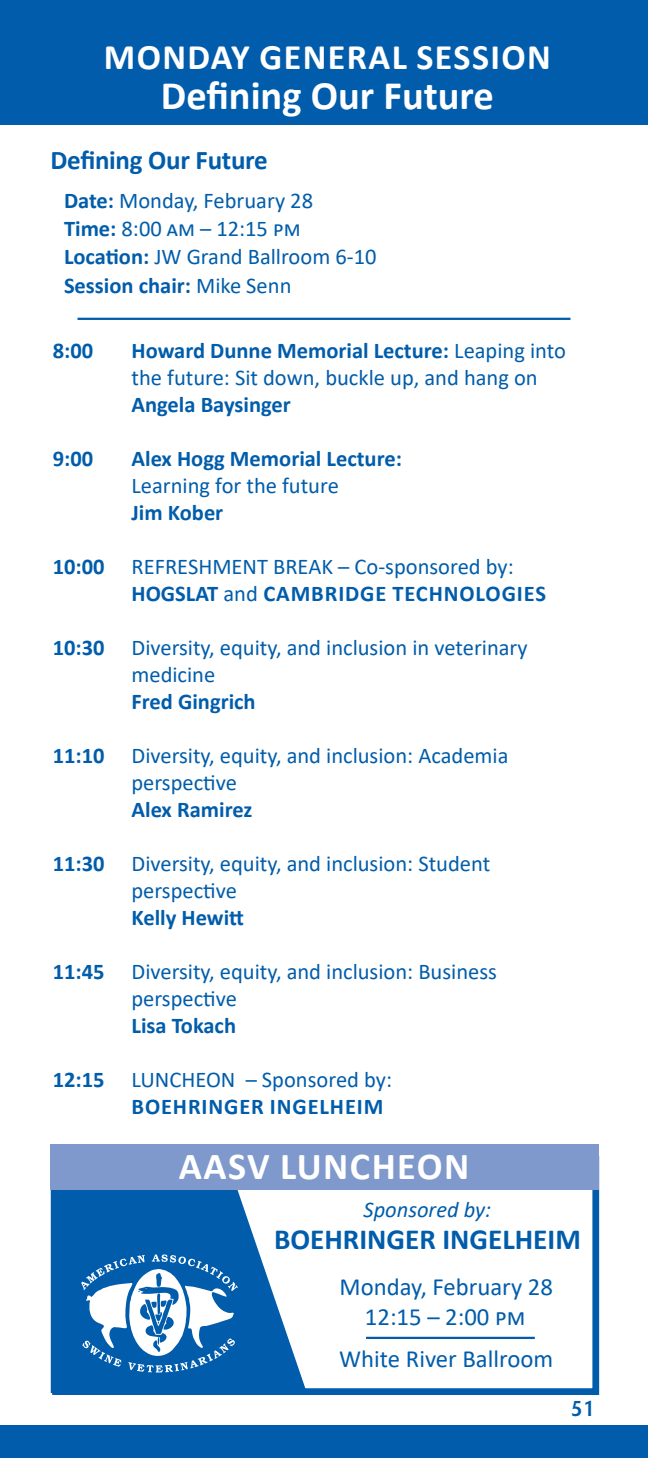
<style>
.page{position:relative;width:648px;height:1458px;background:#fff}
.page>*{position:absolute;margin:0;border:0;box-sizing:border-box;transform-origin:0 0}
.Left_Heading{font:700 40.5px "Calibri";color:#fff}
.t1{font:700 38.25px "Calibri";letter-spacing:.04em;color:#fff}
.Left_Heading-2{font:700 36px "Calibri";letter-spacing:.04em;color:#fff}
.t2{font:700 29.25px "Calibri";color:#015dab}
.Heading_1{font:700 27px "Calibri";letter-spacing:-.01em;color:#015dab}
.Schedule_2{font:24.75px "Calibri";color:#015dab}
.Schedule_2-2{font:22.5px/27px "Calibri";color:#015dab}
.Schedule_2-3{font:700 22.5px "Calibri";color:#015dab}
.Date-Time{font:22.5px "Calibri";color:#015dab}
.Schedule_2-4{font:700 22.5px "Calibri";letter-spacing:.04em;color:#015dab}
.Date-Time-2{font:700 22.5px "Calibri";color:#015dab}
.t3{font:italic 22.5px "Calibri";color:#015dab}
.t4{font:600 22.5px "Hypatia Sans Pro";color:#015dab}
.s1{font-weight:700}
.s2{font-weight:400}
</style>
<div class="page">
<div style="left:0;top:1425px;width:648px;height:33px;background:#015dab"></div>
<div style="left:0;top:0;width:648px;height:125px;background:#015dab"></div>
<svg style="left:51px;top:1190px;width:254px;height:203px;fill:#015dab"></svg>
<div style="left:52px;top:1156px;width:547px;height:239px;border:7px solid #015dab"></div>
<div style="left:51px;top:1144px;width:548px;height:46px;background:#7f99cd"></div>
<svg style="left:81px;top:1254px;width:157px;height:118px"></svg>
<hr style="left:366px;top:1337px;width:169px;height:2px;background:#015dab">
<hr style="left:78px;top:318px;width:492px;height:2px;background:#015dab">
<p class="Left_Heading-2" style="left:104px;top:31px;width:449px">MONDAY GENERAL SESSION</p>
<p class="Left_Heading" style="left:161px;top:67px;width:334px">Defining Our Future</p>
<p class="Heading_1" style="left:51px;top:141px;width:219px">Defining Our Future</p>
<p class="Date-Time" style="left:64px;top:185px;width:251px"><span class="s1">Date:</span> Monday, February 28</p>
<p class="Date-Time" style="left:64px;top:213px;width:238px"><span class="s1">Time:</span> 8:00 am – 12:15 pm</p>
<p class="Date-Time" style="left:64px;top:241px;width:314px"><span class="s1">Location:</span> JW Grand Ballroom 6-10</p>
<p class="Date-Time-2" style="left:64px;top:269px;width:229px">Session chair: <span class="s2">Mike Senn</span></p>
<p class="Schedule_2-3" style="left:53px;top:334px;width:42px">8:00</p>
<p class="Schedule_2-2" style="left:132px;top:336px;width:436px"><span class="s1">Howard Dunne Memorial Lecture:</span> Leaping into the future: Sit down, buckle up, and hang on</p>
<p class="Schedule_2-3" style="left:132px;top:388px;width:161px">Angela Baysinger</p>
<p class="Schedule_2-3" style="left:53px;top:442px;width:42px">9:00</p>
<p class="Schedule_2-3" style="left:132px;top:442px;width:272px">Alex Hogg Memorial Lecture:</p>
<p class="Schedule_2-2" style="left:132px;top:471px;width:209px">Learning for the future</p>
<p class="Schedule_2-3" style="left:132px;top:496px;width:93px">Jim Kober</p>
<p class="Schedule_2-2" style="left:53px;top:552px;width:463px"><span class="s1">10:00</span> REFRESHMENT BREAK – Co-sponsored by:</p>
<p class="Schedule_2-4" style="left:132px;top:577px;width:416px">HOGSLAT <span class="s2">and</span> CAMBRIDGE TECHNOLOGIES</p>
<p class="Schedule_2-2" style="left:132px;top:633px;width:398px;text-indent:-79px"><span class="s1">10:30</span> Diversity, equity, and inclusion in veterinary medicine</p>
<p class="Schedule_2-3" style="left:132px;top:685px;width:126px">Fred Gingrich</p>
<p class="Schedule_2-2" style="left:132px;top:741px;width:379px;text-indent:-79px"><span class="s1">11:10</span> Diversity, equity, and inclusion: Academia perspective</p>
<p class="Schedule_2-3" style="left:132px;top:793px;width:122px">Alex Ramirez</p>
<p class="Schedule_2-2" style="left:132px;top:849px;width:360px;text-indent:-79px"><span class="s1">11:30</span> Diversity, equity, and inclusion: Student perspective</p>
<p class="Schedule_2-3" style="left:132px;top:901px;width:114px">Kelly Hewitt</p>
<p class="Schedule_2-2" style="left:132px;top:957px;width:367px;text-indent:-79px"><span class="s1">11:45</span> Diversity, equity, and inclusion: Business perspective</p>
<p class="Schedule_2-3" style="left:132px;top:1009px;width:106px">Lisa Tokach</p>
<p class="Schedule_2-2" style="left:53px;top:1065px;width:341px"><span class="s1">12:15</span> LUNCHEON – Sponsored by:</p>
<p class="Schedule_2-4" style="left:132px;top:1090px;width:253px">BOEHRINGER INGELHEIM</p>
<p class="t1" style="left:179px;top:1139px;width:292px">AASV LUNCHEON</p>
<p class="t3" style="left:364px;top:1194px;width:129px">Sponsored by:</p>
<p class="t2" style="left:274px;top:1219px;width:308px">BOEHRINGER INGELHEIM</p>
<p class="Schedule_2" style="left:340px;top:1270px;width:215px">Monday, February 28</p>
<p class="Schedule_2" style="left:365px;top:1299px;width:162px">12:15 – 2:00 pm</p>
<p class="Schedule_2" style="left:339px;top:1342px;width:216px">White River Ballroom</p>
<p class="t4" style="left:571px;top:1393px;width:26px">51</p>
</div>
